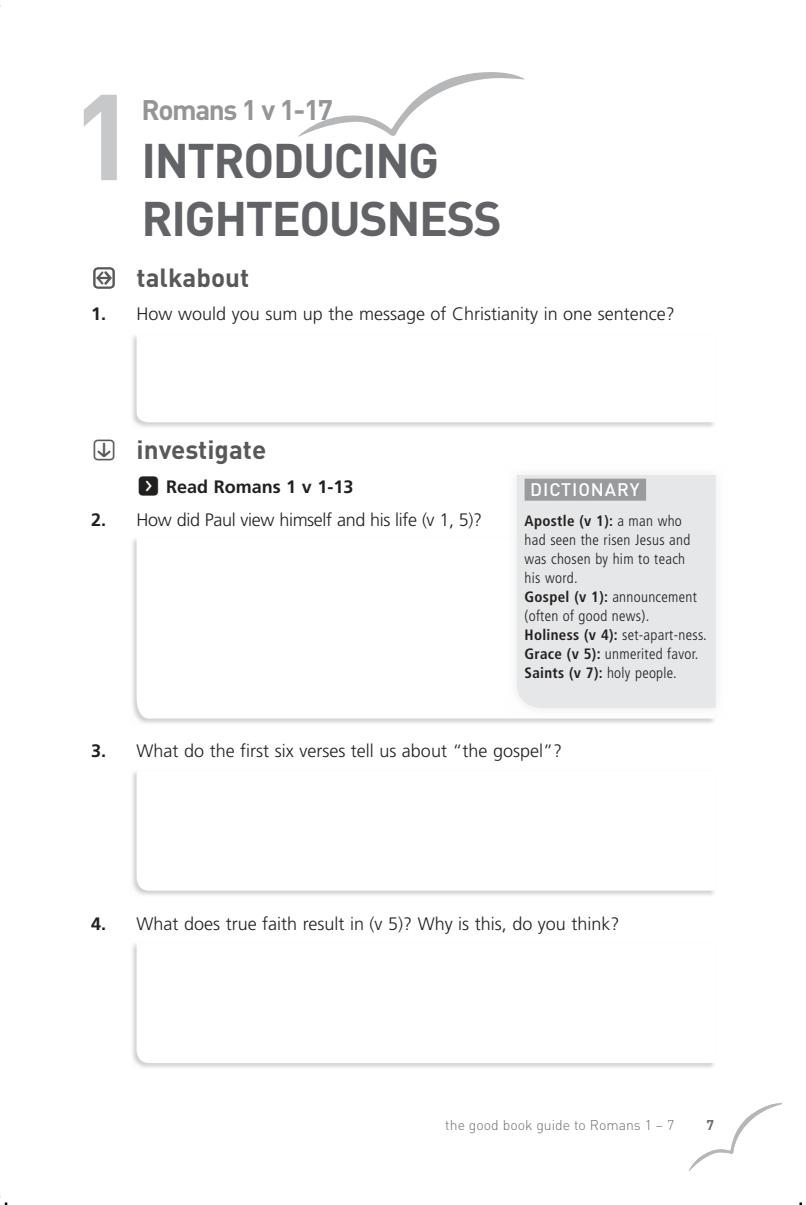
<style>
.page{position:relative;width:806px;height:1205px;background:#fff}
.page>*{position:absolute;margin:0;border:0;box-sizing:border-box;transform-origin:0 0}
.t1{font:700 120px "DIN";color:#c6c8ca}
.t2{font:700 48px/58px "DIN";letter-spacing:-.03em;color:#626366}
.t3{font:700 28px "DIN";letter-spacing:-.05em;color:#939597}
.t4{font:700 26px "DIN";color:#57585a}
.t5{font:26px "Button Bonus Rounded Positive";color:#57585a}
.t6{font:300 18px "Frutiger";color:#221f1f}
.t7{font:300 18px "Frutiger";letter-spacing:-.02em;color:#221f1f}
.t8{font:700 18px "Frutiger";color:#221f1f}
.t9{font:500 18px "DIN";letter-spacing:.05em;color:#fff}
.t10{font:300 condensed 15px/19px "Frutiger";letter-spacing:.02em;color:#221f1f}
.t11{font:300 14px "DIN";color:#6c6e70}
.t12{font:700 14px "DIN";color:#6c6e70}
.s1{font-weight:700}
.s2{font-family:"Button Bonus Rounded Positive";font-weight:400}
.s3{font-family:"Button Bonus Rounded Negative";font-weight:400;font-size:24px}
</style>
<div class="page">
<div style="left:131px;top:334px;width:584px;height:94px;background:#221f1f;opacity:.2"></div>
<svg style="left:136px;top:334px;width:579px;height:88px"></svg>
<div style="left:131px;top:770px;width:584px;height:127px;background:#221f1f;opacity:.2"></div>
<svg style="left:136px;top:770px;width:579px;height:121px"></svg>
<div style="left:131px;top:942px;width:584px;height:127px;background:#221f1f;opacity:.2"></div>
<svg style="left:136px;top:943px;width:579px;height:120px"></svg>
<div style="left:131px;top:537px;width:584px;height:187px;background:#221f1f;opacity:.2"></div>
<svg style="left:136px;top:538px;width:369px;height:180px"></svg>
<div style="left:505px;top:464px;width:221px;height:255px;background:#fcfcfc"></div>
<div style="left:516px;top:475px;width:199px;height:233px;background:#e6e7e8"></div>
<div style="left:524px;top:479px;width:121px;height:22px;background:#999b9d"></div>
<svg style="left:688px;top:1103px;width:94px;height:68px"></svg>
<svg style="left:298px;top:72px;width:226px;height:65px"></svg>
<h1 class="t1" style="left:71px;top:94px;width:67px">1</h1>
<h3 class="t3" style="left:141px;top:100px;width:193px">Romans 1 v 1-17</h3>
<h2 class="t2" style="left:141px;top:137px;width:362px">INTRODUCING<br>RIGHTEOUSNESS</h2>
<h3 class="t5" style="left:91px;top:267px;width:27px">PQ</h3>
<h3 class="t4" style="left:136px;top:268px;width:114px">talkabout</h3>
<p class="t6" style="left:91px;top:307px;width:585px"><span class="s1">1.</span> How would you sum up the message of Christianity in one sentence?</p>
<h3 class="t4" style="left:91px;top:441px;width:176px"><span class="s2">S</span> investigate</h3>
<p class="t8" style="left:136px;top:479px;width:218px"><span class="s3">f</span> Read Romans 1 v 1-13</p>
<p class="t7" style="left:91px;top:512px;width:392px"><span class="s1">2.</span> How did Paul view himself and his life (v 1, 5)?</p>
<p class="t9" style="left:530px;top:481px;width:111px">DICTIONARY</p>
<p class="t10" style="left:524px;top:512px;width:183px"><span class="s1">Apostle (v 1):</span> a man who had seen the risen Jesus and was chosen by him to teach<br>his word.<br><span class="s1">Gospel (v 1):</span> announcement (often of good news).<br><span class="s1">Holiness (v 4):</span> set-apart-ness.<br><span class="s1">Grace (v 5):</span> unmerited favor.<br><span class="s1">Saints (v 7):</span> holy people.</p>
<p class="t6" style="left:91px;top:743px;width:472px"><span class="s1">3.</span> What do the first six verses tell us about “the gospel”?</p>
<p class="t6" style="left:91px;top:916px;width:529px"><span class="s1">4.</span> What does true faith result in (v 5)? Why is this, do you think?</p>
<p class="t11" style="left:445px;top:1120px;width:230px">the good book guide to Romans 1 – 7</p>
<p class="t12" style="left:706px;top:1120px;width:9px">7</p>
</div>
